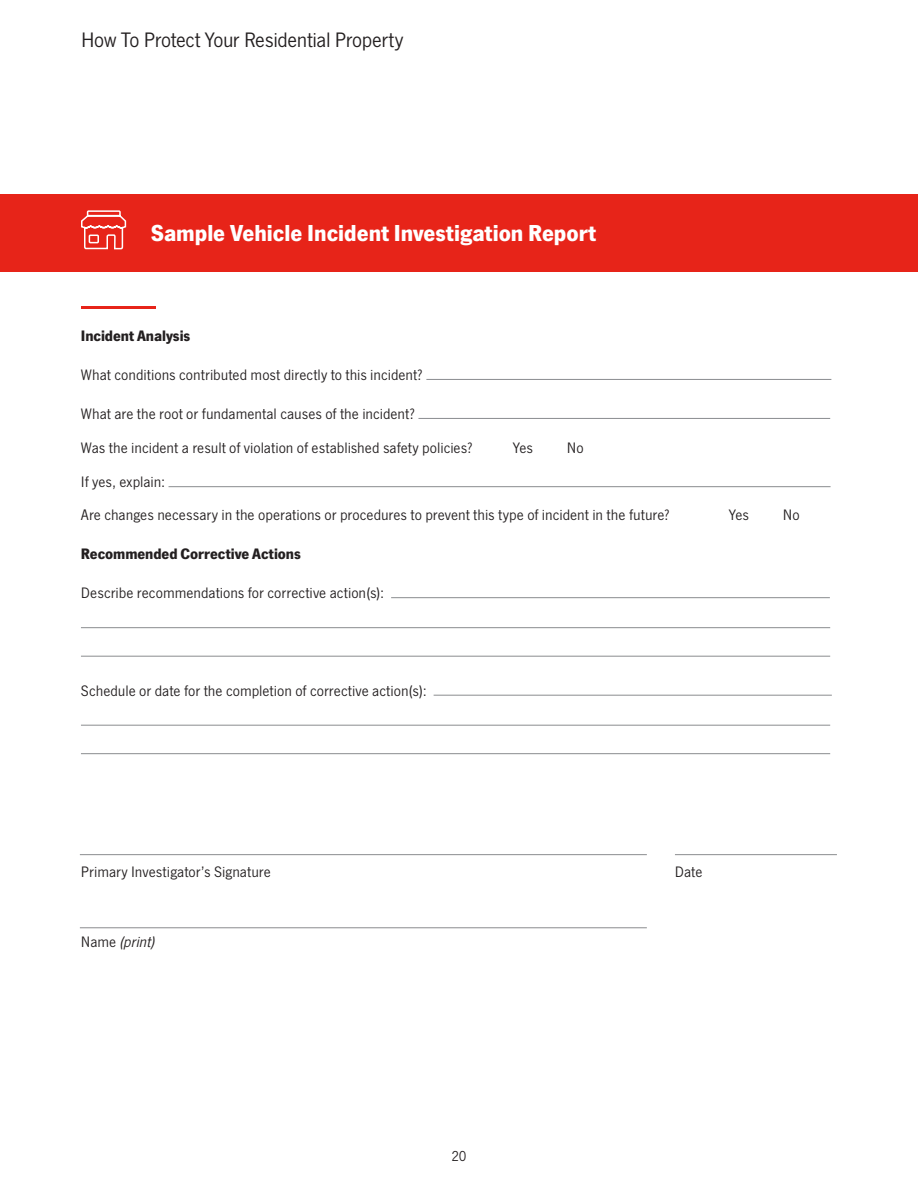
<style>
.page{position:relative;width:918px;height:1188px;background:#fff}
.page>*{position:absolute;margin:0;border:0;box-sizing:border-box;transform-origin:0 0}
.headline_-_small{font:700 24px "SF News Gothic";color:#fff}
.headline_-_small-2{font:21.75px "SF News Gothic";letter-spacing:-.02em;color:#231f20}
.body{font:15.75px "SF News Gothic";color:#231f20}
.subhead_-_small_-_bo{font:700 15.75px "SF News Gothic";letter-spacing:-.005em;color:#231f20}
.body-2{font:italic 15.75px "SF News Gothic";letter-spacing:-.005em;color:#231f20}
.t1{font:15px "SF News Gothic";color:#231f20}
.s1{font-style:normal}
</style>
<div class="page">
<div style="left:0;top:194px;width:918px;height:78px;background:#e72419"></div>
<svg style="left:81px;top:210px;width:46px;height:40px"></svg>
<hr style="left:81px;top:306px;width:75px;height:2px;background:#e72419">
<hr style="left:426px;top:379px;width:405px;height:1px;background:#8a8c8f">
<hr style="left:418px;top:418px;width:412px;height:1px;background:#8a8c8f">
<hr style="left:169px;top:486px;width:662px;height:1px;background:#8a8c8f">
<hr style="left:391px;top:597px;width:439px;height:1px;background:#8a8c8f">
<hr style="left:81px;top:627px;width:749px;height:1px;background:#8a8c8f">
<hr style="left:81px;top:656px;width:749px;height:1px;background:#8a8c8f">
<hr style="left:434px;top:695px;width:398px;height:1px;background:#8a8c8f">
<hr style="left:81px;top:725px;width:749px;height:1px;background:#8a8c8f">
<hr style="left:81px;top:753px;width:749px;height:1px;background:#8a8c8f">
<hr style="left:80px;top:854px;width:567px;height:1px;background:#8a8c8f">
<hr style="left:80px;top:927px;width:567px;height:1px;background:#8a8c8f">
<hr style="left:675px;top:854px;width:162px;height:1px;background:#8a8c8f">
<p class="headline_-_small-2" style="left:81px;top:27px;width:324px">How To Protect Your Residential Property</p>
<p class="headline_-_small" style="left:151px;top:219px;width:447px">Sample Vehicle Incident Investigation Report</p>
<p class="subhead_-_small_-_bo" style="left:81px;top:326px;width:111px">Incident Analysis</p>
<p class="body" style="left:81px;top:366px;width:344px">What conditions contributed most directly to this incident?</p>
<p class="body" style="left:81px;top:405px;width:336px">What are the root or fundamental causes of the incident?</p>
<p class="body" style="left:81px;top:439px;width:393px">Was the incident a result of violation of established safety policies?</p>
<p class="body" style="left:513px;top:439px;width:22px">Yes</p>
<p class="body" style="left:567px;top:439px;width:18px">No</p>
<p class="body" style="left:81px;top:473px;width:86px">If yes, explain:</p>
<p class="body" style="left:81px;top:506px;width:591px">Are changes necessary in the operations or procedures to prevent this type of incident in the future?</p>
<p class="body" style="left:729px;top:506px;width:22px">Yes</p>
<p class="body" style="left:783px;top:506px;width:18px">No</p>
<p class="subhead_-_small_-_bo" style="left:81px;top:544px;width:222px">Recommended Corrective Actions</p>
<p class="body" style="left:81px;top:584px;width:305px">Describe recommendations for corrective action(s):</p>
<p class="body" style="left:81px;top:682px;width:347px">Schedule or date for the completion of corrective action(s):</p>
<p class="body" style="left:81px;top:863px;width:191px">Primary Investigator’s Signature</p>
<p class="body-2" style="left:81px;top:933px;width:76px"><span class="s1">Name</span> (print)</p>
<p class="t1" style="left:451px;top:1148px;width:17px">20</p>
<p class="body" style="left:675px;top:863px;width:29px">Date</p>
</div>
